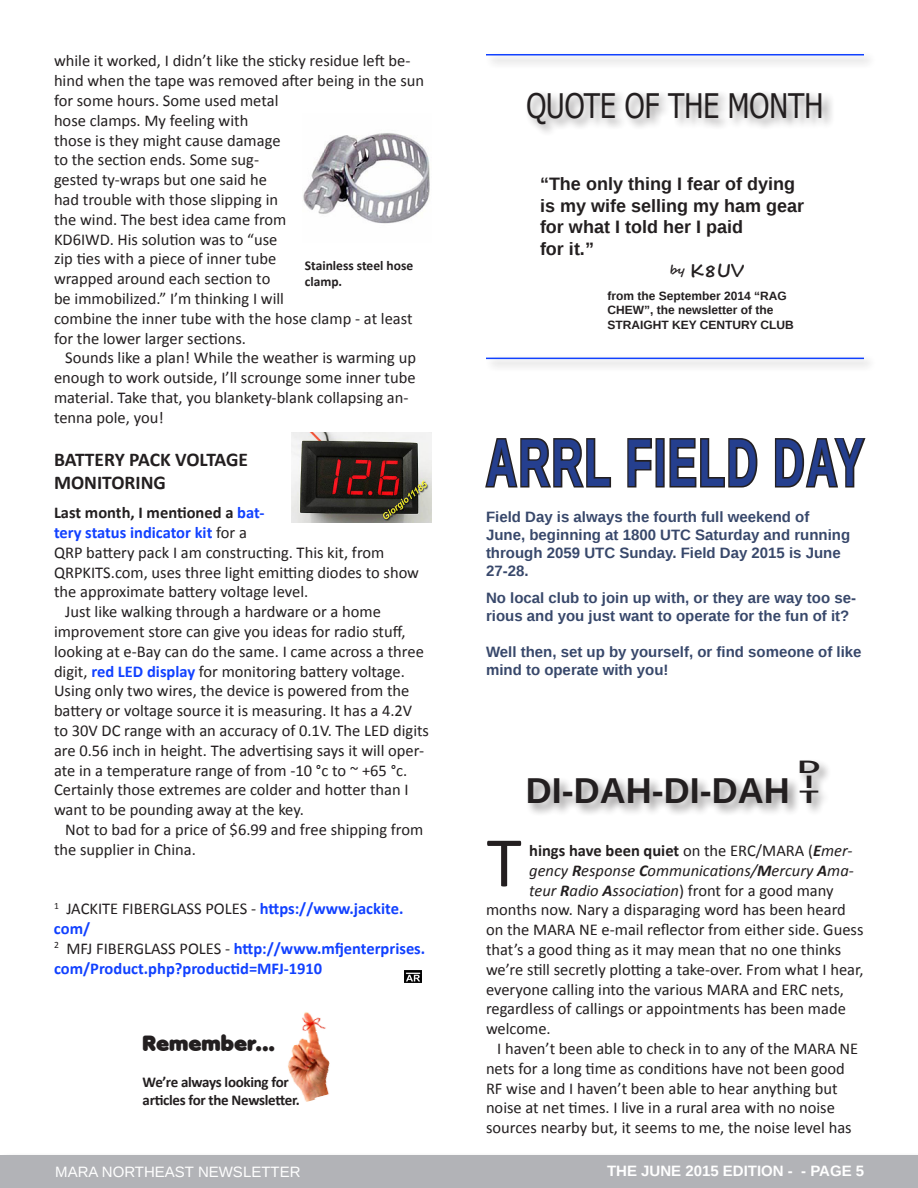
<style>
.page{position:relative;width:918px;height:1188px;background:#fff}
.page>*{position:absolute;margin:0;border:0;box-sizing:border-box;transform-origin:0 0}
.t1{font:72px "Calibri";color:#231f20}
.t2{font:700 67.5px "Liberation Sans";letter-spacing:.05em;color:#253f8e;scale:.63 1}
.t3{font:700 36px "Liberation Sans";color:#231f20}
.t4{font:33.75px "Tahoma";color:#231f20;scale:.83 1}
.t5{font:21px "Valken";color:#231f20}
.t6{font:700 19.5px/23.4px "Calibri";color:#231f20}
.t7{font:700 18px/21.6px "Liberation Sans";color:#231f20}
.t8{font:700 18px "Segoe Script";color:#231f20}
.t9{font:700 18px/15px "Liberation Sans";color:#231f20;scale:1.75 1}
.t10{font:16.5px/19.8px "Calibri";color:#231f20}
.t11{font:700 16.5px/19.8px "Calibri";color:#1141ff}
.t12{font:italic 16.5px "Calibri";color:#231f20}
.t13{font:700 16.5px "Calibri";color:#231f20}
.t14{font:700 15px/18px "Liberation Sans";color:#38486b}
.t15{font:700 15px/18px "Calibri";letter-spacing:-.02em;color:#231f20}
.t16{font:700 15px "Liberation Sans";color:#fff}
.t17{font:15px "Liberation Sans";color:#fff}
.t18{font:700 13.5px/16.2px "Calibri";color:#231f20}
.t19{font:700 12px/14.4px "Liberation Sans";color:#231f20}
.s1{color:#1141ff}
.s2{font-weight:400;color:#231f20}
.s3{font-weight:700;color:#1141ff}
.s4{font-weight:400}
.s5{font-style:italic}
.s6{font-weight:400;font-style:italic}
.s7{font-weight:700}
.s8{font-style:normal}
</style>
<div class="page">
<div style="left:0;top:1153px;width:918px;height:35px;background:#231f20;opacity:.5"></div>
<div style="left:0;top:1156px;width:918px;height:32px;background:#b2b3b7"></div>
<svg style="left:485px;top:438px;width:127px;height:50px"></svg>
<svg style="left:627px;top:438px;width:25px;height:50px"></svg>
<div style="left:656px;top:438px;width:9px;height:50px;border:3px solid #231f20"></div>
<svg style="left:669px;top:438px;width:89px;height:50px"></svg>
<svg style="left:774px;top:438px;width:92px;height:50px"></svg>
<img style="left:292px;top:432px;width:140px;height:91px">
<img style="left:405px;top:970px;width:16px;height:13px">
<div style="left:483px;top:51px;width:401px;height:24px;background:#f9f9f9"></div>
<hr style="left:486px;top:54px;width:378px;height:2px;background:#1141ff">
<div style="left:483px;top:355px;width:401px;height:23px;background:#231f20;opacity:.5"></div>
<hr style="left:486px;top:358px;width:378px;height:1px;background:#1141ff">
<div style="left:524px;top:90px;width:394px;height:84px;background:#231f20;opacity:.5"></div>
<div style="left:526px;top:758px;width:392px;height:108px;background:#231f20;opacity:.5"></div>
<div style="left:487px;top:832px;width:42px;height:58px;background:#fff"></div>
<img style="left:303px;top:133px;width:127px;height:91px">
<img style="left:288px;top:1012px;width:42px;height:90px">
<p class="t10" style="left:54px;top:51px;width:372px">while it worked, I didn’t like the sticky residue left be&shy;hind when the tape was removed after being in the sun for some hours. Some used metal<br>hose clamps. My feeling with<br>those is they might cause damage<br>to the section ends. Some sug-<br>gested ty-wraps but one said he<br>had trouble with those slipping in<br>the wind. The best idea came from<br>KD6IWD. His solution was to “use<br>zip ties with a piece of inner tube<br>wrapped around each section to<br>be immobilized.” I’m thinking I will<br>combine the inner tube with the hose clamp - at least for the lower larger sections.</p>
<p class="t10" style="left:54px;top:348px;width:364px;text-indent:11px">Sounds like a plan! While the weather is warming up enough to work outside, I’ll scrounge some inner tube material. Take that, you blankety-blank collapsing an&shy;tenna pole, you!</p>
<p class="t6" style="left:54px;top:448px;width:196px">BATTERY PACK VOLTAGE<br>MONITORING</p>
<p class="t13" style="left:54px;top:502px;width:212px">Last month, I mentioned a <span class="s1">bat-</span></p>
<p class="t11" style="left:54px;top:523px;width:194px">tery status indicator kit <span class="s2">for a</span></p>
<p class="t10" style="left:54px;top:542px;width:332px">QRP battery pack I am constructing. This kit, from</p>
<p class="t10" style="left:54px;top:562px;width:367px">QRPKITS.com, uses three light emitting diodes to show</p>
<p class="t10" style="left:54px;top:582px;width:256px">the approximate battery voltage level.</p>
<p class="t10" style="left:65px;top:602px;width:317px">Just like walking through a hardware or a home</p>
<p class="t10" style="left:54px;top:622px;width:353px">improvement store can give you ideas for radio stuff,</p>
<p class="t10" style="left:54px;top:641px;width:371px">looking at e-Bay can do the same. I came across a three</p>
<p class="t10" style="left:54px;top:661px;width:352px">digit, <span class="s3">red LED display</span> for monitoring battery voltage.</p>
<p class="t10" style="left:54px;top:681px;width:357px">Using only two wires, the device is powered from the</p>
<p class="t10" style="left:54px;top:701px;width:360px">battery or voltage source it is measuring. It has a 4.2V</p>
<p class="t10" style="left:54px;top:721px;width:377px">to 30V DC range with an accuracy of 0.1V. The LED digits</p>
<p class="t10" style="left:54px;top:740px;width:372px">are 0.56 inch in height. The advertising says it will oper-</p>
<p class="t10" style="left:54px;top:760px;width:355px">ate in a temperature range of from -10 °c to ~ +65 °c.</p>
<p class="t10" style="left:54px;top:780px;width:356px">Certainly those extremes are colder and hotter than I</p>
<p class="t10" style="left:54px;top:800px;width:251px">want to be pounding away at the key.</p>
<p class="t10" style="left:65px;top:820px;width:360px">Not to bad for a price of $6.99 and free shipping from</p>
<p class="t10" style="left:54px;top:839px;width:143px">the supplier in China.</p>
<p class="t18" style="left:305px;top:257px;width:110px">Stainless steel hose clamp.</p>
<p class="t11" style="left:54px;top:899px;width:373px"><sup>1</sup> <span class="s2">JACKITE FIBERGLASS POLES -</span> https://www.jackite. com/<br><sup>2</sup> <span class="s2">MFJ FIBERGLASS POLES -</span> http://www.mfjenterprises. com/Product.php?productid=MFJ-1910</p>
<p class="t5" style="left:143px;top:1030px;width:134px">Remember...</p>
<p class="t15" style="left:143px;top:1073px;width:159px">We’re always looking for articles for the Newsletter.</p>
<h3 class="t4" style="left:526px;top:83px;width:359px">QUOTE OF THE MONTH</h3>
<p class="t7" style="left:540px;top:173px;width:266px">“The only thing I fear of dying is my wife selling my ham gear for what I told her I paid<br>for it.”</p>
<p class="t8" style="left:670px;top:256px;width:76px"><sup>by</sup> K8UV</p>
<p class="t19" style="left:608px;top:288px;width:188px">from the September 2014 “RAG<br>CHEW”, the newsletter of the<br>STRAIGHT KEY CENTURY CLUB</p>
<h2 class="t2" style="left:486px;top:416px;width:602px">ARRL FIELD DAY</h2>
<p class="t14" style="left:486px;top:508px;width:366px">Field Day is always the fourth full weekend of June, beginning at 1800 UTC Saturday and running through 2059 UTC Sunday. Field Day 2015 is June 27-28.</p>
<p class="t14" style="left:486px;top:589px;width:372px">No local club to join up with, or they are way too se&shy;rious and you just want to operate for the fun of it?</p>
<p class="t14" style="left:486px;top:643px;width:377px">Well then, set up by yourself, or find someone of like mind to operate with you!</p>
<h3 class="t3" style="left:526px;top:766px;width:265px">DI-DAH-DI-DAH</h3>
<p class="t9" style="left:798px;top:759px;width:14px">D<br>I<br>T</p>
<h1 class="t1" style="left:487px;top:817px;width:37px">T</h1>
<p class="t13" style="left:529px;top:840px;width:325px">hings have been quiet <span class="s4">on the ERC/MARA (</span><span class="s5">E</span><span class="s6">mer-</span></p>
<p class="t12" style="left:529px;top:859px;width:326px">gency <span class="s7">R</span>esponse <span class="s7">C</span>ommunications/<span class="s7">M</span>ercury <span class="s7">A</span>ma-</p>
<p class="t12" style="left:529px;top:879px;width:306px">teur <span class="s7">R</span>adio <span class="s7">A</span>ssociation<span class="s8">) front for a good many</span></p>
<p class="t10" style="left:486px;top:900px;width:361px">months now. Nary a disparaging word has been heard</p>
<p class="t10" style="left:486px;top:920px;width:379px">on the MARA NE e-mail reflector from either side. Guess</p>
<p class="t10" style="left:486px;top:940px;width:357px">that’s a good thing as it may mean that no one thinks</p>
<p class="t10" style="left:486px;top:959px;width:379px">we’re still secretly plotting a take-over. From what I hear,</p>
<p class="t10" style="left:486px;top:979px;width:359px">everyone calling into the various MARA and ERC nets,</p>
<p class="t10" style="left:486px;top:999px;width:361px">regardless of callings or appointments has been made</p>
<p class="t10" style="left:486px;top:1019px;width:66px">welcome.</p>
<p class="t10" style="left:497px;top:1039px;width:363px">I haven’t been able to check in to any of the MARA NE</p>
<p class="t10" style="left:486px;top:1058px;width:360px">nets for a long time as conditions have not been good</p>
<p class="t10" style="left:486px;top:1078px;width:353px">RF wise and I haven’t been able to hear anything but</p>
<p class="t10" style="left:486px;top:1098px;width:350px">noise at net times. I live in a rural area with no noise</p>
<p class="t10" style="left:486px;top:1118px;width:367px">sources nearby but, it seems to me, the noise level has</p>
<p class="t17" style="left:55px;top:1163px;width:247px">MARA NORTHEAST NEWSLETTER</p>
<p class="t16" style="left:607px;top:1161px;width:259px">THE JUNE 2015 EDITION - - PAGE 5</p>
</div>
